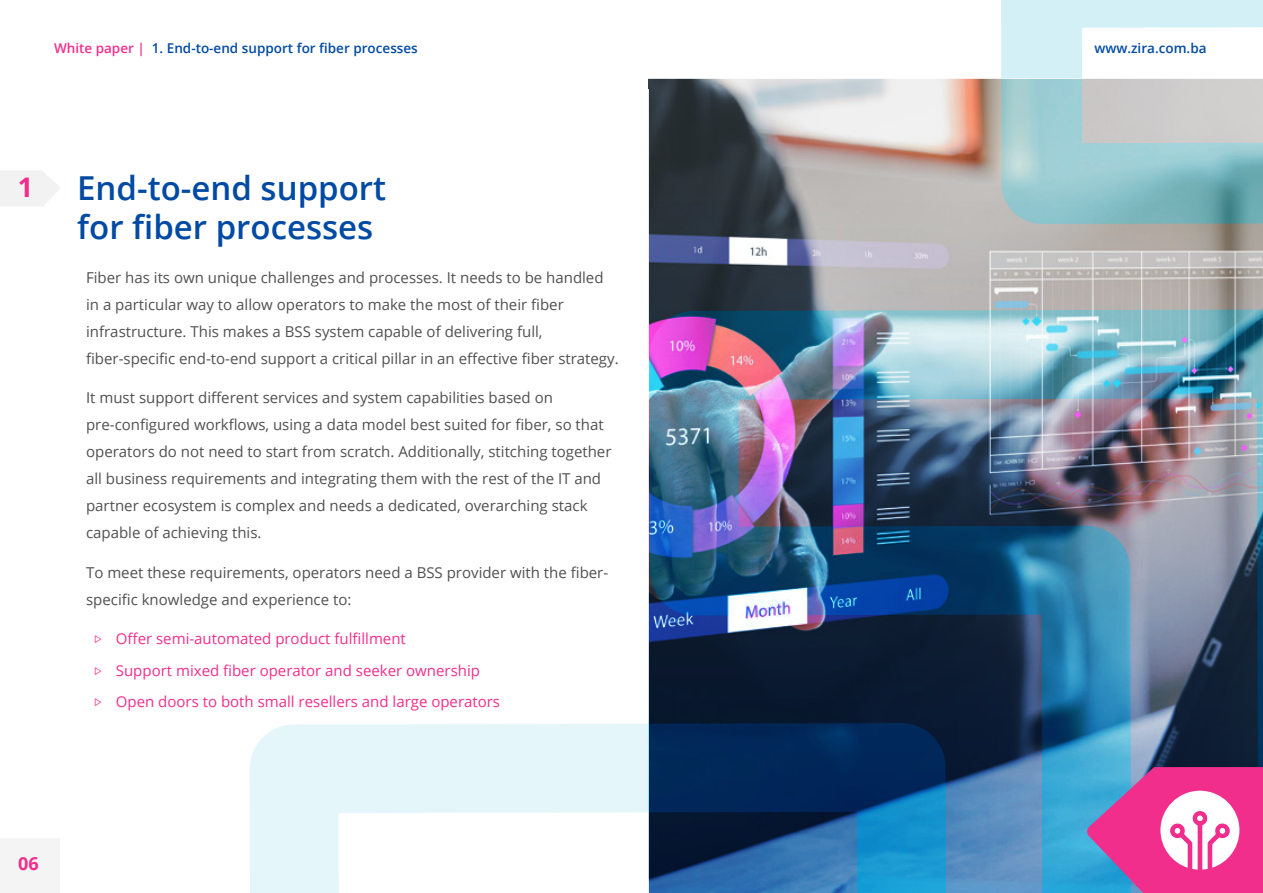
<style>
.page{position:relative;width:1263px;height:893px;background:#fff}
.page>*{position:absolute;margin:0;border:0;box-sizing:border-box;transform-origin:0 0}
.t1{font:600 33px/39.6px "Open Sans";color:#004aa3}
.t2{font:700 27px "Open Sans";color:#f22e8c}
.t3{font:700 18px "Open Sans";color:#f22e8c}
.t4{font:15px/27px "Open Sans";color:#505050}
.t5{font:15px/31.2px "Open Sans";color:#f22e8c}
.t6{font:600 13.5px "Open Sans";color:#004aa3}
.s1{color:#f22e8c}
</style>
<div class="page">
<img style="left:648px;top:79px;width:353px;height:122px">
<svg style="left:1001px;top:0;width:262px;height:201px"></svg>
<svg style="left:0;top:171px;width:60px;height:35px"></svg>
<svg style="left:648px;top:201px;width:615px;height:131px;background:#959b9f"></svg>
<div style="left:0;top:839px;width:60px;height:54px;background:#f2f2f2"></div>
<svg style="left:250px;top:723px;width:399px;height:170px;fill:#e5f6fa"></svg>
<img style="left:649px;top:309px;width:614px;height:584px">
<svg style="left:1087px;top:767px;width:176px;height:126px"></svg>
<p class="t6" style="left:54px;top:38px;width:365px"><span class="s1">White paper |</span> 1. End-to-end support for fiber processes</p>
<p class="t6" style="left:1094px;top:38px;width:114px">www.zira.com.ba</p>
<h2 class="t2" style="left:18px;top:168px;width:17px">1</h2>
<h1 class="t1" style="left:77px;top:167px;width:310px">End-to-end support for fiber processes</h1>
<p class="t4" style="left:86px;top:263px;width:534px">Fiber has its own unique challenges and processes. It needs to be handled in a particular way to allow operators to make the most of their fiber infrastructure. This makes a BSS system capable of delivering full, fiber-specific end-to-end support a critical pillar in an effective fiber strategy.</p>
<p class="t4" style="left:86px;top:384px;width:527px">It must support different services and system capabilities based on pre-configured workflows, using a data model best suited for fiber, so that operators do not need to start from scratch. Additionally, stitching together all business requirements and integrating them with the rest of the IT and partner ecosystem is complex and needs a dedicated, overarching stack capable of achieving this.</p>
<p class="t4" style="left:86px;top:559px;width:524px">To meet these requirements, operators need a BSS provider with the fiber&shy;specific knowledge and experience to:</p>
<p class="t5" style="left:116px;top:623px;width:386px">Offer semi-automated product fulfillment<br>Support mixed fiber operator and seeker ownership<br>Open doors to both small resellers and large operators</p>
<p class="t3" style="left:18px;top:850px;width:22px">06</p>
</div>
